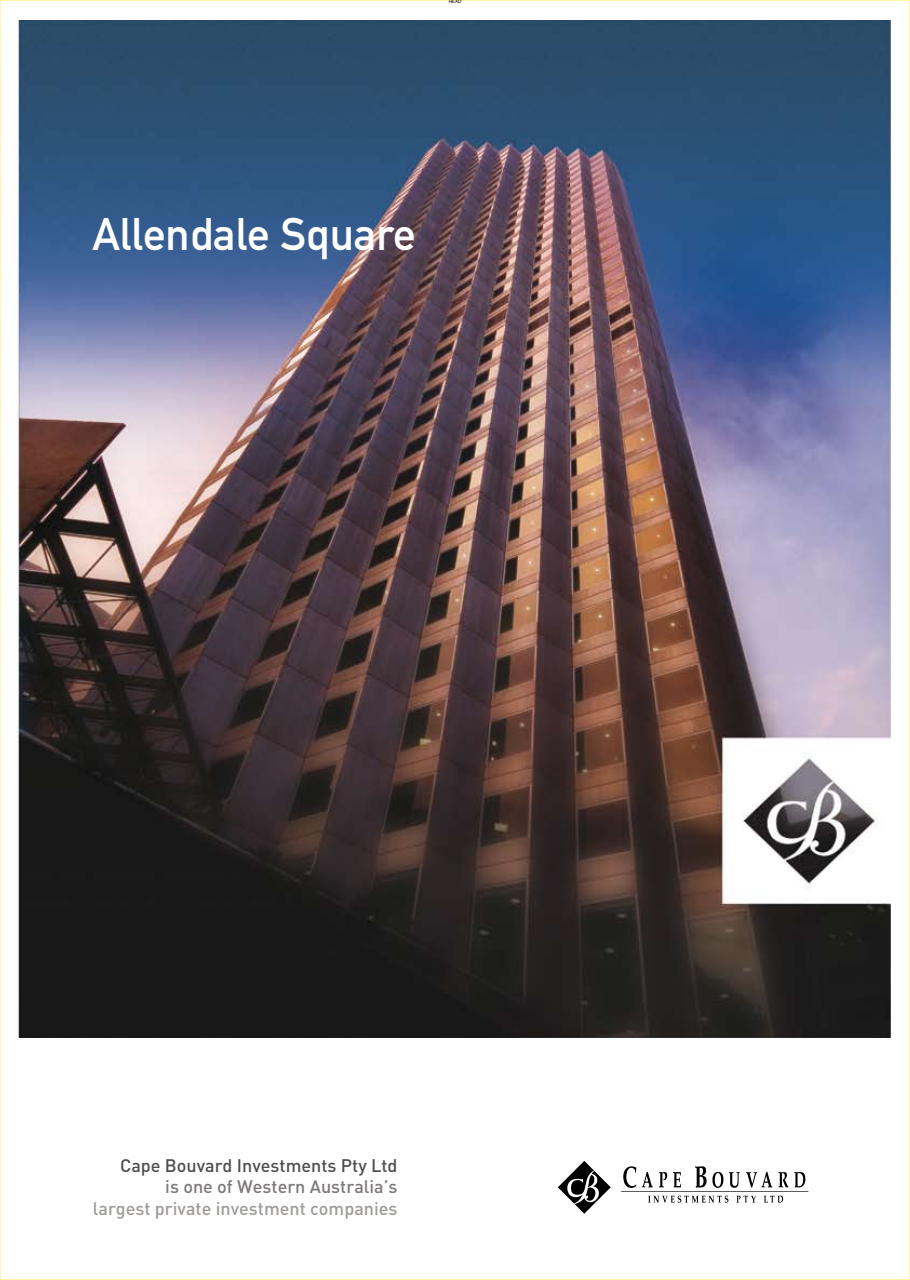
<style>
.page{position:relative;width:910px;height:1280px;background:#fff}
.page>*{position:absolute;margin:0;border:0;box-sizing:border-box;transform-origin:0 0}
.t1{font:45px "DIN Mittelschrift Alternate";color:#fff}
.t2{font:500 18px "DIN";color:#9f9b99}
.t3{font:500 18px "DIN";color:#4e4f4f}
.t4{font:500 18px "DIN";color:#7d7978}
.t5{font:4.5px "Helvetica";color:#000}
</style>
<div class="page">
<img style="left:17px;top:20px;width:874px;height:1017px">
<svg style="left:558px;top:1161px;width:250px;height:53px"></svg>
<p class="t5" style="left:449px;top:-1px;width:14px">HEAD</p>
<h1 class="t1" style="left:92px;top:208px;width:325px">Allendale Square</h1>
<p class="t3" style="left:120px;top:1153px;width:279px">Cape Bouvard Investments Pty Ltd</p>
<p class="t4" style="left:165px;top:1175px;width:234px">is one of Western Australia’s</p>
<p class="t2" style="left:93px;top:1197px;width:306px">largest private investment companies</p>
</div>
